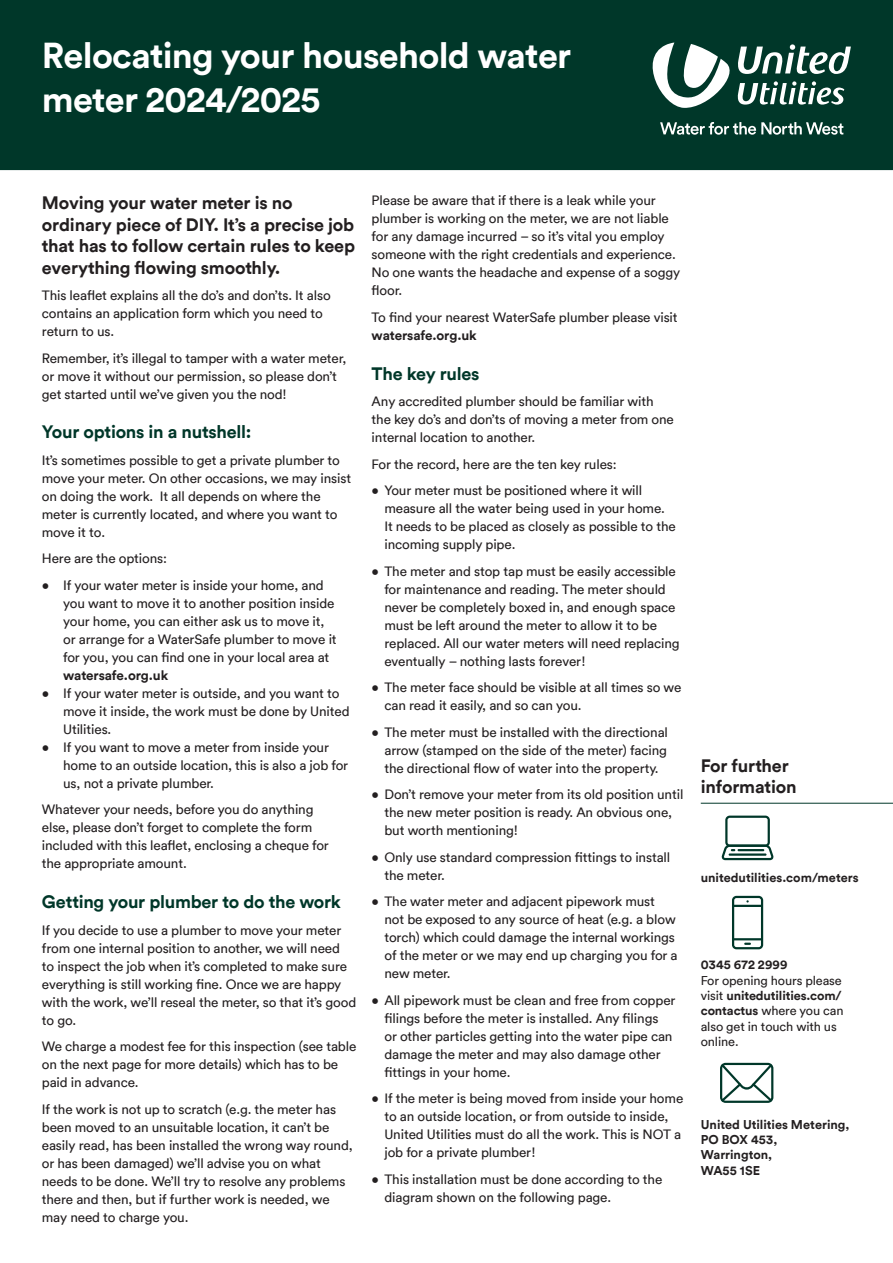
<style>
.page{position:relative;width:893px;height:1263px;background:#fff}
.page>*{position:absolute;margin:0;border:0;box-sizing:border-box;transform-origin:0 0}
.t1{font:700 36px/43.2px "Circular TT";letter-spacing:-.02em;color:#fff}
.t2{font:700 18px/21.6px "Circular TT";letter-spacing:-.01em;color:#231f20}
.t3{font:700 18px "Circular TT";letter-spacing:-.015em;color:#003729}
.t4{font:13.5px/18px "Circular TT";letter-spacing:-.01em;color:#231f20}
.t5{font:700 13.5px "Circular TT";letter-spacing:-.01em;color:#231f20}
.t6{font:12.75px/15.3px "Circular TT";letter-spacing:-.01em;color:#231f20}
.t7{font:700 12.75px/15.3px "Circular TT";color:#231f20}
.s1{font-weight:700}
</style>
<div class="page">
<hr style="left:701px;top:803px;width:192px;height:1px;background:#003729">
<div style="left:0;top:0;width:893px;height:170px;background:#003729"></div>
<svg style="left:653px;top:43px;width:198px;height:66px"></svg>
<svg style="left:660px;top:122px;width:183px;height:13px"></svg>
<svg style="left:721px;top:815px;width:53px;height:45px"></svg>
<hr style="left:737px;top:849px;width:27px;height:2px;background:#003729">
<hr style="left:729px;top:853px;width:37px;height:3px;background:#003729">
<svg style="left:732px;top:896px;width:31px;height:53px"></svg>
<hr style="left:733px;top:938px;width:29px;height:2px;background:#003729">
<svg style="left:720px;top:1063px;width:53px;height:40px"></svg>
<p class="t1" style="left:42px;top:33px;width:531px">Relocating your household water meter 2024/2025</p>
<p class="t2" style="left:42px;top:192px;width:315px">Moving your water meter is no ordinary piece of DIY. It’s a precise job that has to follow certain rules to keep</p>
<h4 class="t2" style="left:42px;top:256px;width:240px">everything flowing smoothly.</h4>
<p class="t4" style="left:42px;top:286px;width:290px">This leaflet explains all the do’s and don’ts. It also</p>
<p class="t4" style="left:42px;top:304px;width:283px">contains an application form which you need to return to us.</p>
<p class="t4" style="left:42px;top:349px;width:306px">Remember, it’s illegal to tamper with a water meter, or move it without our permission, so please don’t get started until we’ve given you the nod!</p>
<p class="t3" style="left:42px;top:420px;width:211px">Your options in a nutshell:</p>
<p class="t4" style="left:42px;top:451px;width:300px">It’s sometimes possible to get a private plumber to</p>
<p class="t4" style="left:42px;top:469px;width:311px">move your meter. On other occasions, we may insist</p>
<p class="t4" style="left:42px;top:487px;width:280px">on doing the work. It all depends on where the</p>
<p class="t4" style="left:42px;top:505px;width:297px">meter is currently located, and where you want to move it to.</p>
<p class="t4" style="left:42px;top:549px;width:127px">Here are the options:</p>
<p class="t4" style="left:42px;top:576px;width:283px">• If your water meter is inside your home, and</p>
<p class="t4" style="left:63px;top:594px;width:273px">you want to move it to another position inside</p>
<p class="t4" style="left:63px;top:612px;width:263px">your home, you can either ask us to move it,</p>
<p class="t4" style="left:63px;top:630px;width:275px">or arrange for a WaterSafe plumber to move it</p>
<p class="t4" style="left:63px;top:648px;width:268px">for you, you can find one in your local area at</p>
<p class="t5" style="left:63px;top:666px;width:107px">watersafe.org.uk</p>
<p class="t4" style="left:42px;top:684px;width:299px">• If your water meter is outside, and you want to</p>
<p class="t4" style="left:63px;top:702px;width:288px">move it inside, the work must be done by United</p>
<p class="t4" style="left:63px;top:720px;width:50px">Utilities.</p>
<p class="t4" style="left:42px;top:738px;width:289px">• If you want to move a meter from inside your</p>
<p class="t4" style="left:63px;top:756px;width:287px">home to an outside location, this is also a job for</p>
<p class="t4" style="left:63px;top:774px;width:152px">us, not a private plumber.</p>
<p class="t4" style="left:42px;top:800px;width:273px">Whatever your needs, before you do anything else, please don’t forget to complete the form</p>
<p class="t4" style="left:42px;top:836px;width:289px">included with this leaflet, enclosing a cheque for</p>
<p class="t4" style="left:42px;top:854px;width:146px">the appropriate amount.</p>
<p class="t3" style="left:42px;top:890px;width:301px">Getting your plumber to do the work</p>
<p class="t4" style="left:42px;top:921px;width:301px">If you decide to use a plumber to move your meter</p>
<p class="t4" style="left:42px;top:939px;width:307px">from one internal position to another, we will need to inspect the job when it’s completed to make sure</p>
<p class="t4" style="left:42px;top:975px;width:301px">everything is still working fine. Once we are happy</p>
<p class="t4" style="left:42px;top:993px;width:316px">with the work, we’ll reseal the meter, so that it’s good to go.</p>
<p class="t4" style="left:42px;top:1037px;width:316px">We charge a modest fee for this inspection (see table on the next page for more details) which has to be paid in advance.</p>
<p class="t4" style="left:42px;top:1100px;width:296px">If the work is not up to scratch (e.g. the meter has</p>
<p class="t4" style="left:42px;top:1117px;width:312px">been moved to an unsuitable location, it can’t be easily read, has been installed the wrong way round, or has been damaged) we’ll advise you on what needs to be done. We’ll try to resolve any problems there and then, but if further work is needed, we may need to charge you.</p>
<p class="t4" style="left:372px;top:191px;width:310px">Please be aware that if there is a leak while your plumber is working on the meter, we are not liable for any damage incurred – so it’s vital you employ someone with the right credentials and experience.<br>No one wants the headache and expense of a soggy</p>
<p class="t4" style="left:372px;top:281px;width:32px">floor.</p>
<p class="t4" style="left:372px;top:308px;width:308px">To find your nearest WaterSafe plumber please visit</p>
<h5 class="t5" style="left:372px;top:326px;width:107px">watersafe.org.uk</h5>
<p class="t3" style="left:372px;top:362px;width:109px">The key rules</p>
<p class="t4" style="left:372px;top:392px;width:304px">Any accredited plumber should be familiar with the key do’s and don’ts of moving a meter from one internal location to another.</p>
<p class="t4" style="left:372px;top:455px;width:247px">For the record, here are the ten key rules:</p>
<p class="t4" style="left:384px;top:481px;width:282px;text-indent:-13px">• Your meter must be positioned where it will measure all the water being used in your home.</p>
<p class="t4" style="left:384px;top:517px;width:293px">It needs to be placed as closely as possible to the</p>
<p class="t4" style="left:384px;top:535px;width:133px">incoming supply pipe.</p>
<p class="t4" style="left:384px;top:562px;width:297px;text-indent:-13px">• The meter and stop tap must be easily accessible for maintenance and reading. The meter should never be completely boxed in, and enough space must be left around the meter to allow it to be replaced. All our water meters will need replacing eventually – nothing lasts forever!</p>
<p class="t4" style="left:384px;top:678px;width:299px;text-indent:-13px">• The meter face should be visible at all times so we can read it easily, and so can you.</p>
<p class="t4" style="left:372px;top:723px;width:298px;text-align:right">• The meter must be installed with the directional arrow (stamped on the side of the meter) facing</p>
<p class="t4" style="left:384px;top:759px;width:276px">the directional flow of water into the property.</p>
<p class="t4" style="left:384px;top:785px;width:301px;text-indent:-13px">• Don’t remove your meter from its old position until the new meter position is ready. An obvious one, but worth mentioning!</p>
<p class="t4" style="left:372px;top:848px;width:300px">• Only use standard compression fittings to install</p>
<p class="t4" style="left:384px;top:865px;width:62px">the meter.</p>
<p class="t4" style="left:384px;top:892px;width:295px;text-indent:-13px">• The water meter and adjacent pipework must not be exposed to any source of heat (e.g. a blow torch) which could damage the internal workings of the meter or we may end up charging you for a new meter.</p>
<p class="t4" style="left:372px;top:990px;width:305px">• All pipework must be clean and free from copper</p>
<p class="t4" style="left:384px;top:1008px;width:275px">filings before the meter is installed. Any filings</p>
<p class="t4" style="left:384px;top:1026px;width:290px">or other particles getting into the water pipe can damage the meter and may also damage other</p>
<p class="t4" style="left:384px;top:1062px;width:128px">fittings in your home.</p>
<p class="t4" style="left:372px;top:1089px;width:313px">• If the meter is being moved from inside your home</p>
<p class="t4" style="left:384px;top:1107px;width:298px">to an outside location, or from outside to inside,<br>United Utilities must do all the work. This is NOT a job for a private plumber!</p>
<p class="t4" style="left:384px;top:1169px;width:279px;text-indent:-13px">• This installation must be done according to the diagram shown on the following page.</p>
<p class="t2" style="left:701px;top:754px;width:97px;line-height:21px">For further information</p>
<h6 class="t7" style="left:701px;top:869px;width:159px">unitedutilities.com/meters</h6>
<p class="t7" style="left:701px;top:957px;width:88px">0345 672 2999</p>
<p class="t6" style="left:701px;top:972px;width:143px">For opening hours please</p>
<p class="t6" style="left:701px;top:988px;width:144px">visit <span class="s1">unitedutilities.com/ contactus</span> where you can also get in touch with us online.</p>
<p class="t7" style="left:701px;top:1116px;width:150px">United Utilities Metering,<br>PO BOX 453,<br>Warrington,<br>WA55 1SE</p>
</div>
